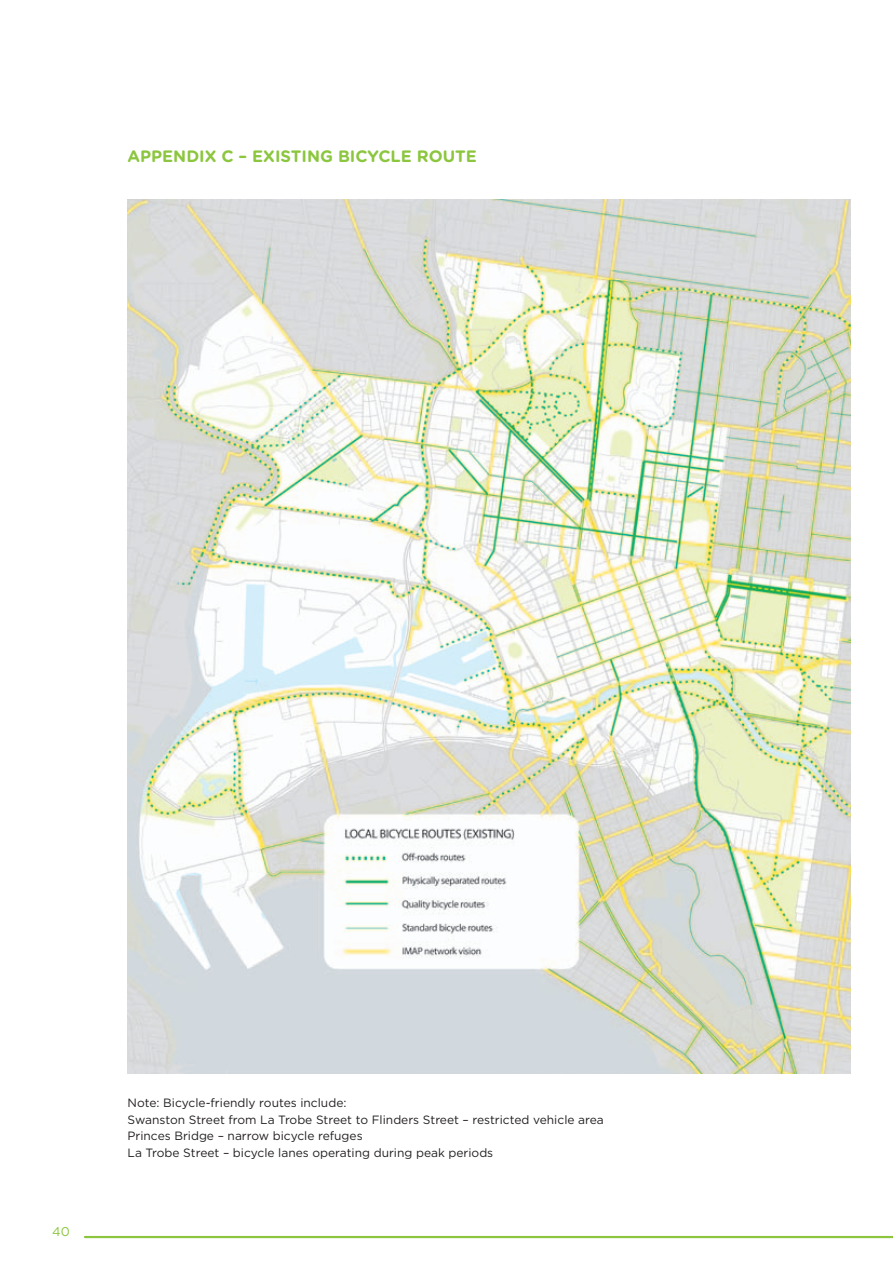
<style>
.page{position:relative;width:893px;height:1263px;background:#fff}
.page>*{position:absolute;margin:0;border:0;box-sizing:border-box;transform-origin:0 0}
.t1{font:700 16.5px "Gotham Rounded";color:#8bc63e}
.t2{font:12.75px "Gotham Rounded";color:#8bc63e}
.t3{font:12px/16.5px "Gotham HTF";color:#231f20}
</style>
<div class="page">
<img style="left:128px;top:200px;width:722px;height:873px">
<hr style="left:84px;top:1236px;width:809px;height:2px;background:#8bc63e">
<h1 class="t1" style="left:128px;top:144px;width:351px">APPENDIX C – EXISTING BICYCLE ROUTE</h1>
<p class="t2" style="left:52px;top:1223px;width:19px">40</p>
<p class="t3" style="left:128px;top:1095px;width:478px">Note: Bicycle-friendly routes include:<br>Swanston Street from La Trobe Street to Flinders Street – restricted vehicle area Princes Bridge – narrow bicycle refuges<br>La Trobe Street – bicycle lanes operating during peak periods</p>
</div>
